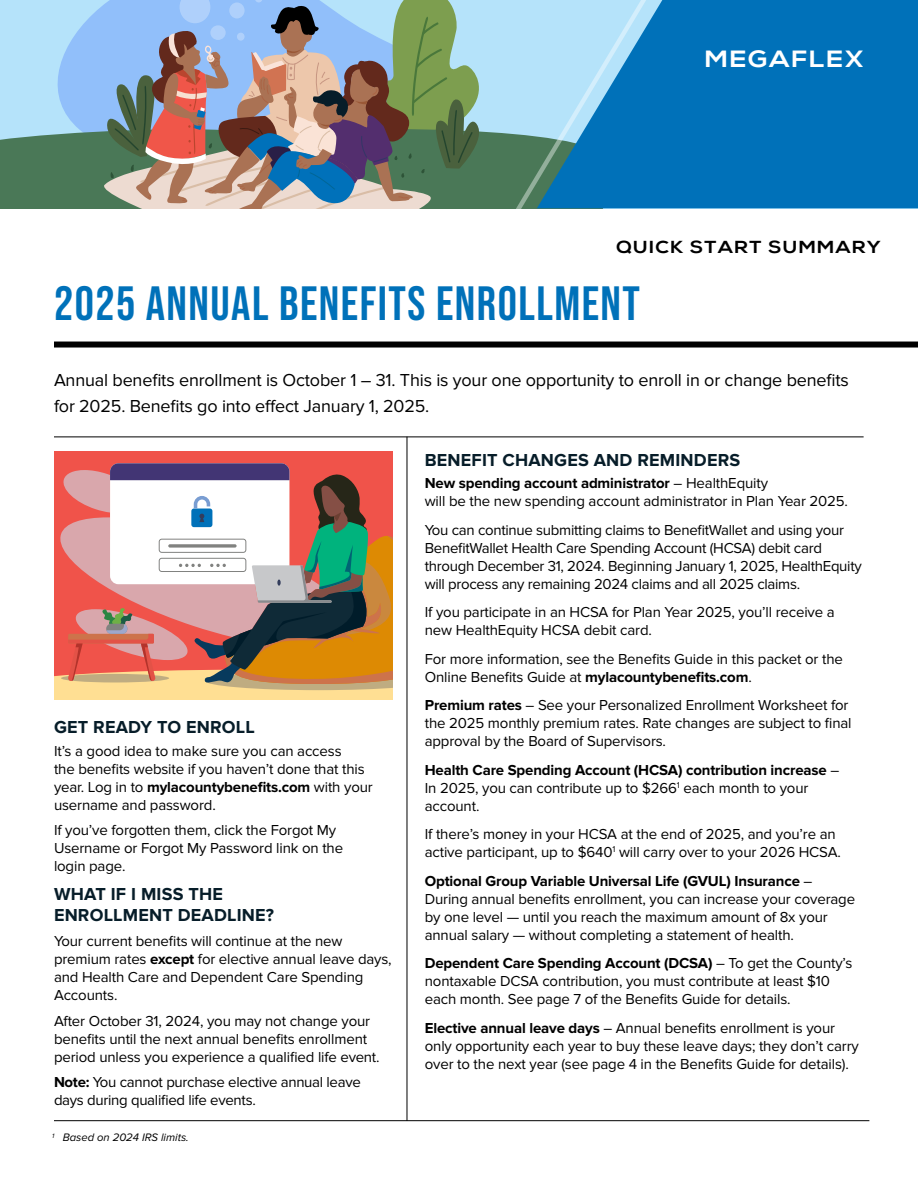
<style>
.page{position:relative;width:918px;height:1188px;background:#fff}
.page>*{position:absolute;margin:0;border:0;box-sizing:border-box;transform-origin:0 0}
.t1{font:48.15px "Bebas Neue";letter-spacing:.03em;color:#0071b9}
.t2{font:700 23.55px "Nexa";letter-spacing:.06em;color:#fff;scale:1.15 1}
.t3{font:18px/25.5px "Proxima Nova";letter-spacing:-.01em;color:#000}
.t4{font:700 18px/21px "Proxima Nova";letter-spacing:.01em;color:#071d29}
.t5{font:700 17.4px "Nexa";letter-spacing:.06em;color:#000;scale:1.15 1}
.t6{font:15px/18px "Proxima Nova";letter-spacing:-.01em;color:#000}
.t7{font:italic 11.25px "Proxima Nova";color:#000}
.s1{font-weight:700}
</style>
<div class="page">
<svg style="left:8px;top:0;width:92px;height:124px;background:#a9d7fa"></svg>
<svg style="left:0;top:124px;width:503px;height:84px;background:#57856b"></svg>
<svg style="left:503px;top:0;width:415px;height:208px;background:#2587c1"></svg>
<div style="left:54px;top:342px;width:864px;height:6px;background:#000"></div>
<hr style="left:54px;top:1120px;width:815px;height:1px;background:#000">
<hr style="left:54px;top:437px;width:810px;height:1px;background:#000">
<hr style="left:407px;top:437px;width:1px;height:684px;background:#000">
<div style="left:54px;top:452px;width:338px;height:248px;background:#f0534a"></div>
<svg style="left:54px;top:463px;width:338px;height:237px"></svg>
<svg style="left:100px;top:0;width:389px;height:209px;background:#8e9594"></svg>
<div style="left:237px;top:33px;width:8px;height:8px;background:#afd0fb;border-radius:50%"></div>
<h2 class="t2" style="left:705px;top:45px;width:140px">MEGAFLEX</h2>
<p class="t5" style="left:617px;top:237px;width:231px">QUICK START SUMMARY</p>
<h1 class="t1" style="left:54px;top:276px;width:588px">2025 ANNUAL BENEFITS ENROLLMENT</h1>
<p class="t3" style="left:54px;top:368px;width:797px">Annual benefits enrollment is October 1 – 31. This is your one opportunity to enroll in or change benefits for 2025. Benefits go into effect January 1, 2025.</p>
<p class="t4" style="left:54px;top:717px;width:202px">GET READY TO ENROLL</p>
<p class="t6" style="left:54px;top:742px;width:320px">It’s a good idea to make sure you can access<br>the benefits website if you haven’t done that this year. Log in to <span class="s1">mylacountybenefits.com</span> with your username and password.</p>
<p class="t6" style="left:54px;top:822px;width:291px">If you’ve forgotten them, click the Forgot My<br>Username or Forgot My Password link on the login page.</p>
<p class="t4" style="left:54px;top:884px;width:222px">WHAT IF I MISS THE<br>ENROLLMENT DEADLINE?</p>
<p class="t6" style="left:54px;top:933px;width:339px">Your current benefits will continue at the new premium rates <span class="s1">except</span> for elective annual leave days, and Health Care and Dependent Care Spending Accounts.</p>
<p class="t6" style="left:54px;top:1012px;width:327px">After October 31, 2024, you may not change your benefits until the next annual benefits enrollment period unless you experience a qualified life event.</p>
<p class="t6" style="left:54px;top:1074px;width:308px"><span class="s1">Note:</span> You cannot purchase elective annual leave days during qualified life events.</p>
<p class="t7" style="left:52px;top:1131px;width:138px"><sup>1</sup> Based on 2024 IRS limits.</p>
<p class="t4" style="left:425px;top:450px;width:317px">BENEFIT CHANGES AND REMINDERS</p>
<p class="t6" style="left:425px;top:474px;width:425px"><span class="s1">New spending account administrator</span> – HealthEquity<br>will be the new spending account administrator in Plan Year 2025.</p>
<p class="t6" style="left:425px;top:521px;width:438px">You can continue submitting claims to BenefitWallet and using your BenefitWallet Health Care Spending Account (HCSA) debit card through December 31, 2024. Beginning January 1, 2025, HealthEquity will process any remaining 2024 claims and all 2025 claims.</p>
<p class="t6" style="left:425px;top:603px;width:411px">If you participate in an HCSA for Plan Year 2025, you’ll receive a new HealthEquity HCSA debit card.</p>
<p class="t6" style="left:425px;top:650px;width:420px">For more information, see the Benefits Guide in this packet or the<br>Online Benefits Guide at <span class="s1">mylacountybenefits.com</span>.</p>
<p class="t6" style="left:425px;top:696px;width:428px"><span class="s1">Premium rates</span> – See your Personalized Enrollment Worksheet for the 2025 monthly premium rates. Rate changes are subject to final approval by the Board of Supervisors.</p>
<p class="t6" style="left:425px;top:761px;width:416px"><span class="s1">Health Care Spending Account (HCSA) contribution increase</span> –<br>In 2025, you can contribute up to $266<sup>1</sup> each month to your account.</p>
<p class="t6" style="left:425px;top:825px;width:418px">If there’s money in your HCSA at the end of 2025, and you’re an active participant, up to $640<sup>1</sup> will carry over to your 2026 HCSA.</p>
<p class="t6" style="left:425px;top:872px;width:432px"><span class="s1">Optional Group Variable Universal Life (GVUL) Insurance</span> – During annual benefits enrollment, you can increase your coverage by one level — until you reach the maximum amount of 8x your annual salary — without completing a statement of health.</p>
<p class="t6" style="left:425px;top:954px;width:429px"><span class="s1">Dependent Care Spending Account (DCSA)</span> – To get the County’s nontaxable DCSA contribution, you must contribute at least $10 each month. See page 7 of the Benefits Guide for details.</p>
<p class="t6" style="left:425px;top:1019px;width:436px"><span class="s1">Elective annual leave days</span> – Annual benefits enrollment is your only opportunity each year to buy these leave days; they don’t carry over to the next year (see page 4 in the Benefits Guide for details).</p>
</div>
